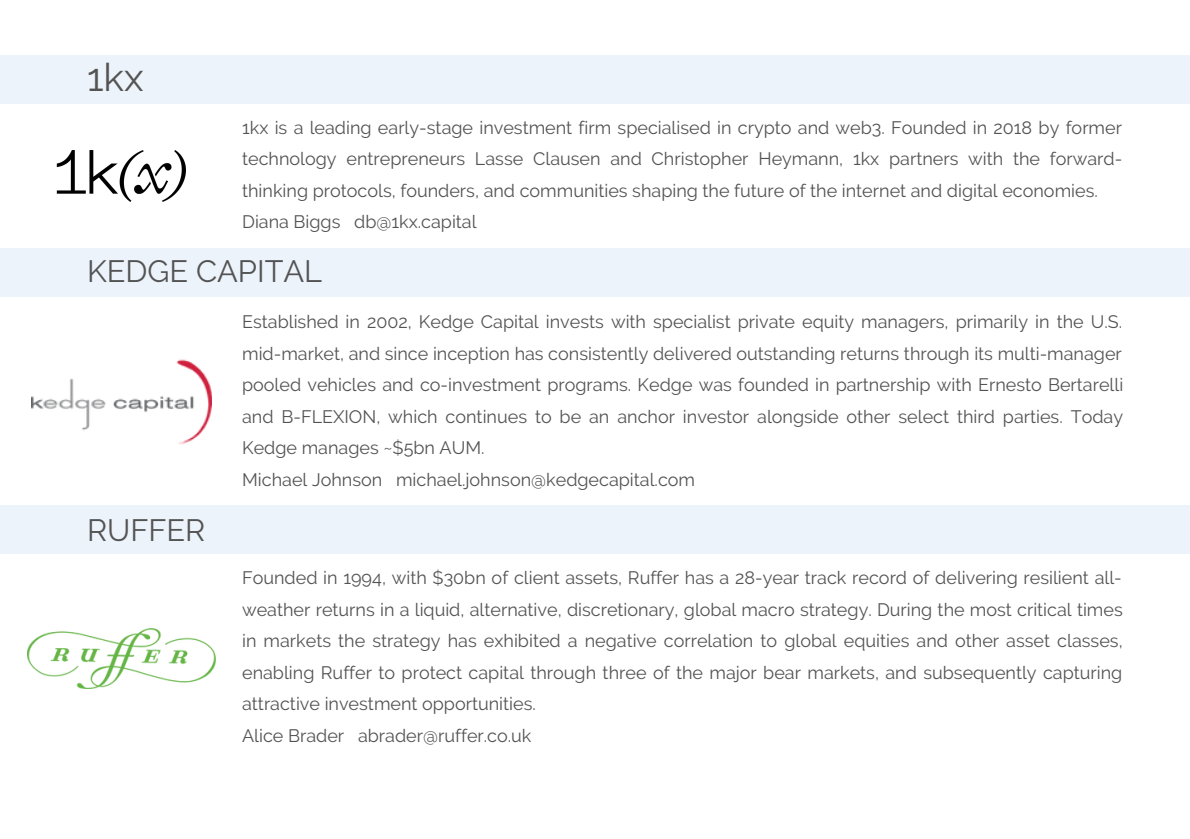
<style>
.page{position:relative;width:1190px;height:839px;background:#fff}
.page>*{position:absolute;margin:0;border:0;box-sizing:border-box;transform-origin:0 0}
.t1{font:38.8px "Raleway";color:#535353}
.t2{font:30.8px "Raleway";color:#535353}
.t3{font:18px/31.4px "Raleway";color:#535353;text-align:justify}
</style>
<div class="page">
<div style="left:0;top:55px;width:1190px;height:49px;background:#ecf3fb"></div>
<div style="left:0;top:248px;width:1190px;height:49px;background:#ecf3fb"></div>
<div style="left:0;top:505px;width:1190px;height:48px;background:#ecf3fb"></div>
<img style="left:56px;top:150px;width:130px;height:52px">
<img style="left:27px;top:628px;width:189px;height:60px">
<img style="left:31px;top:359px;width:180px;height:86px">
<p class="t1" style="left:87px;top:55px;width:58px">1kx</p>
<p class="t3" style="left:242px;top:112px;width:882px">1kx is a leading early-stage investment firm specialised in crypto and web3. Founded in 2018 by former technology entrepreneurs Lasse Clausen and Christopher Heymann, 1kx partners with the forward&shy;thinking protocols, founders, and communities shaping the future of the internet and digital economies.</p>
<p class="t3" style="left:242px;top:206px;width:236px">Diana Biggs db@1kx.capital</p>
<p class="t2" style="left:87px;top:253px;width:237px">KEDGE CAPITAL</p>
<p class="t3" style="left:242px;top:306px;width:883px">Established in 2002, Kedge Capital invests with specialist private equity managers, primarily in the U.S. mid-market, and since inception has consistently delivered outstanding returns through its multi-manager pooled vehicles and co-investment programs. Kedge was founded in partnership with Ernesto Bertarelli and B-FLEXION, which continues to be an anchor investor alongside other select third parties. Today Kedge manages ~$5bn AUM.</p>
<p class="t3" style="left:242px;top:463px;width:454px">Michael Johnson michael.johnson@kedgecapital.com</p>
<p class="t2" style="left:87px;top:512px;width:120px">RUFFER</p>
<p class="t3" style="left:242px;top:562px;width:882px">Founded in 1994, with $30bn of client assets, Ruffer has a 28-year track record of delivering resilient all&shy;weather returns in a liquid, alternative, discretionary, global macro strategy. During the most critical times in markets the strategy has exhibited a negative correlation to global equities and other asset classes, enabling Ruffer to protect capital through three of the major bear markets, and subsequently capturing attractive investment opportunities.</p>
<p class="t3" style="left:242px;top:719px;width:291px">Alice Brader abrader@ruffer.co.uk</p>
</div>
